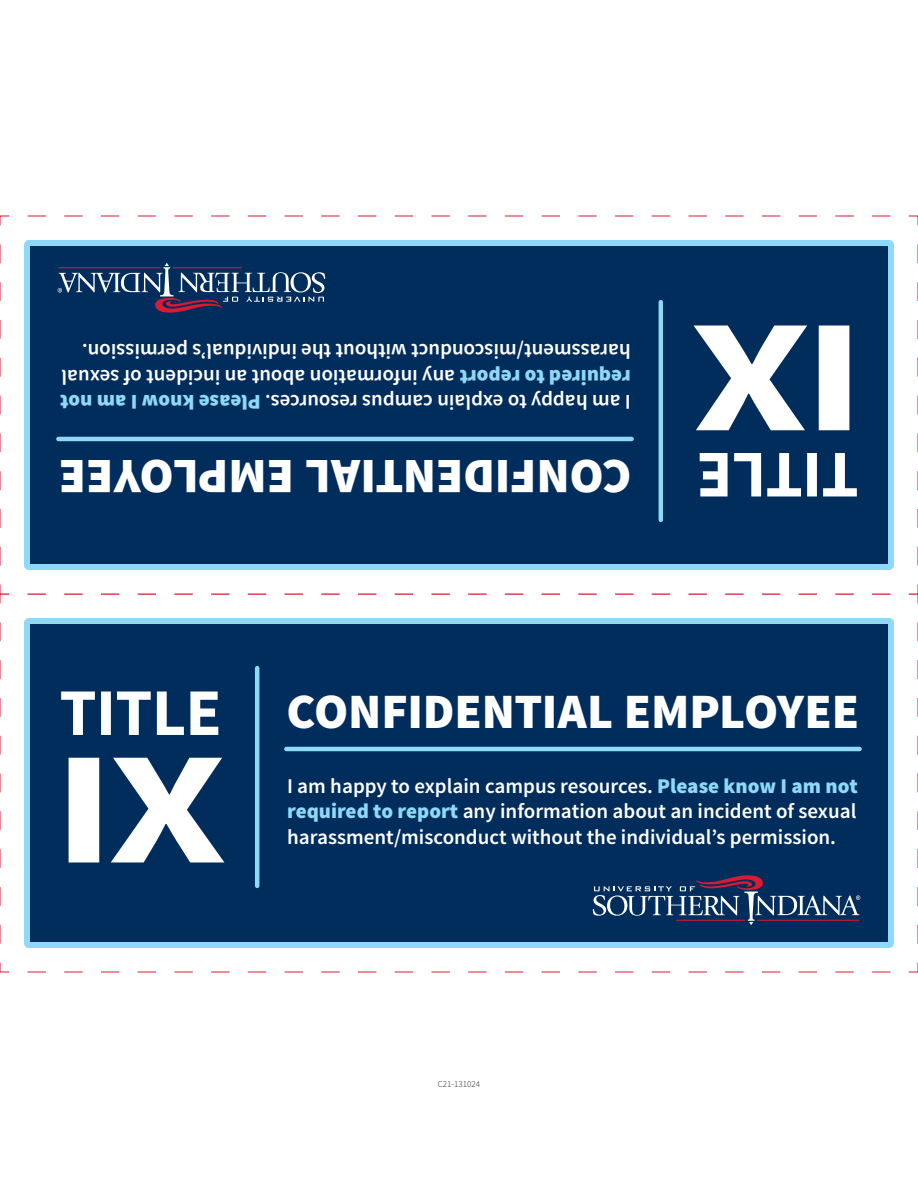
<style>
.page{position:relative;width:918px;height:1188px;background:#fff}
.page>*{position:absolute;margin:0;border:0;box-sizing:border-box;transform-origin:0 0}
.t1{font:900 49.5px "Source Sans Pro";letter-spacing:-.005em;color:#fff}
.t2{font:600 21px/25.5px "Source Sans Pro";color:#fff;text-align:justify}
.t3{font:300 9px "Source Sans Pro";color:#231f20}
.s1{font-weight:900;color:#8ed8f8}
</style>
<div class="page">
<svg style="left:0;top:215px;width:918px;height:380px"></svg>
<div style="left:27px;top:621px;width:864px;height:324px;background:#002d5c;border-radius:2px"></div>
<div style="left:24px;top:618px;width:870px;height:330px;border:6px solid #8ed8f8;border-radius:2px"></div>
<div style="left:27px;top:243px;width:864px;height:324px;background:#002d5c;border-radius:2px"></div>
<div style="left:24px;top:240px;width:870px;height:330px;border:6px solid #8ed8f8;border-radius:2px"></div>
<svg style="left:69px;top:758px;width:155px;height:104px"></svg>
<svg style="left:61px;top:692px;width:157px;height:43px"></svg>
<svg style="left:694px;top:326px;width:155px;height:104px"></svg>
<svg style="left:700px;top:453px;width:157px;height:43px"></svg>
<hr style="left:255px;top:668px;width:4px;height:218px;background:#8ed8f8">
<hr style="left:659px;top:302px;width:4px;height:218px;background:#8ed8f8">
<hr style="left:286px;top:747px;width:574px;height:4px;background:#8ed8f8">
<hr style="left:58px;top:437px;width:574px;height:4px;background:#8ed8f8">
<svg style="left:593px;top:875px;width:267px;height:50px"></svg>
<svg style="left:58px;top:263px;width:267px;height:50px"></svg>
<p class="t2" style="left:631px;top:414px;width:572px;rotate:-180deg">I am happy to explain campus resources. <span class="s1">Please know I am not required to report</span> any information about an incident of sexual harassment/misconduct without the individual’s permission.</p>
<h1 class="t1" style="left:631px;top:509px;width:574px;rotate:-180deg">CONFIDENTIAL EMPLOYEE</h1>
<h1 class="t1" style="left:287px;top:679px;width:574px">CONFIDENTIAL EMPLOYEE</h1>
<p class="t2" style="left:287px;top:774px;width:572px">I am happy to explain campus resources. <span class="s1">Please know I am not required to report</span> any information about an incident of sexual harassment/misconduct without the individual’s permission.</p>
<p class="t3" style="left:438px;top:1078px;width:44px">C21-131024</p>
</div>
